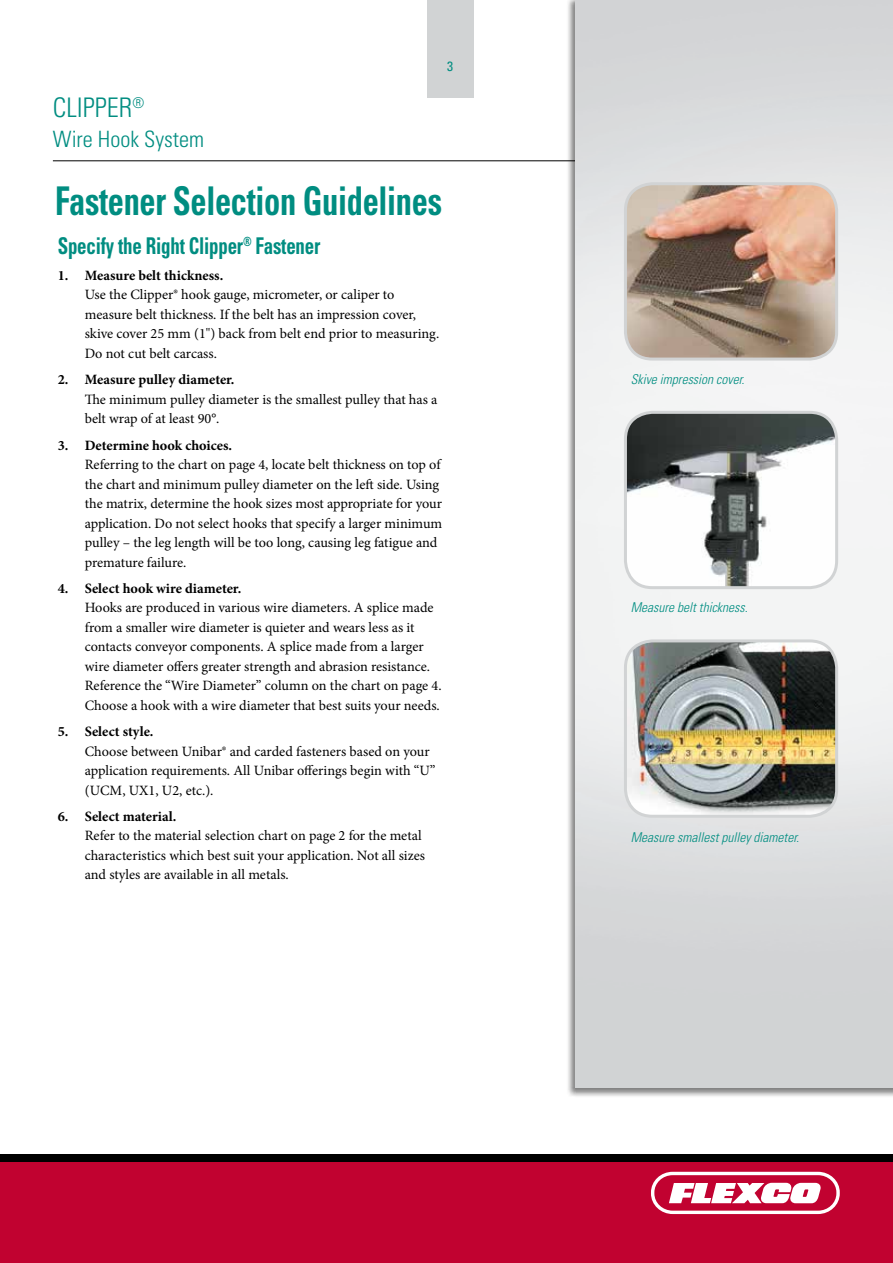
<style>
.page{position:relative;width:893px;height:1263px;background:#fff}
.page>*{position:absolute;margin:0;border:0;box-sizing:border-box;transform-origin:0 0}
.t1{font:700 condensed 39.6px "Univers LT Std";letter-spacing:-.01em;color:#008d81;scale:.82 1}
.t2{font:300 condensed 27px "Univers LT Std";color:#008d81}
.t3{font:700 condensed 23.1px "Univers LT Std";letter-spacing:-.01em;color:#008d81;scale:.82 1}
.t4{font:300 condensed 22.5px "Univers LT Std";color:#008d81}
.t5{font:14.25px/19.5px "Minion Pro";color:#000}
.t6{font:700 14.25px "Minion Pro";color:#000}
.t7{font:italic 300 condensed 13.5px "Univers LT Std";color:#008d81}
.t8{font:condensed 13.5px "Univers LT Std";color:#008d81}
</style>
<div class="page">
<div style="left:0;top:1162px;width:893px;height:101px;background:#c10230"></div>
<div style="left:0;top:1155px;width:893px;height:7px;background:#000"></div>
<hr style="left:53px;top:160px;width:781px;height:1px;background:#000">
<div style="left:427px;top:0;width:46px;height:98px;background:#d1d3d4"></div>
<svg style="left:651px;top:1172px;width:189px;height:42px"></svg>
<div style="left:566px;top:0;width:327px;height:1098px;background:#000;opacity:.5"></div>
<img style="left:576px;top:0;width:317px;height:1088px">
<img style="left:625px;top:184px;width:212px;height:175px">
<div style="left:624px;top:182px;width:214px;height:179px;border:3px solid #d1d3d4;border-radius:27px"></div>
<img style="left:625px;top:412px;width:212px;height:176px">
<div style="left:624px;top:411px;width:214px;height:178px;border:3px solid #d1d3d4;border-radius:27px"></div>
<img style="left:625px;top:641px;width:212px;height:175px">
<div style="left:624px;top:639px;width:214px;height:179px;border:3px solid #d1d3d4;border-radius:27px"></div>
<p class="t8" style="left:447px;top:57px;width:7px">3</p>
<h2 class="t2" style="left:53px;top:92px;width:93px">CLIPPER<sup>®</sup></h2>
<h3 class="t4" style="left:53px;top:126px;width:153px">Wire Hook System</h3>
<h1 class="t1" style="left:55px;top:176px;width:473px">Fastener Selection Guidelines</h1>
<h3 class="t3" style="left:58px;top:231px;width:322px">Specify the Right Clipper<sup>®</sup> Fastener</h3>
<p class="t6" style="left:58px;top:265px;width:167px">1. Measure belt thickness.</p>
<p class="t5" style="left:85px;top:285px;width:356px">Use the Clipper® hook gauge, micrometer, or caliper to measure belt thickness. If the belt has an impression cover, skive cover 25 mm (1") back from belt end prior to measuring.<br>Do not cut belt carcass.</p>
<p class="t6" style="left:58px;top:370px;width:178px">2. Measure pulley diameter.</p>
<p class="t5" style="left:85px;top:389px;width:354px">The minimum pulley diameter is the smallest pulley that has a belt wrap of at least 90°.</p>
<p class="t6" style="left:58px;top:435px;width:176px">3. Determine hook choices.</p>
<p class="t5" style="left:85px;top:455px;width:359px">Referring to the chart on page 4, locate belt thickness on top of the chart and minimum pulley diameter on the left side. Using the matrix, determine the hook sizes most appropriate for your application. Do not select hooks that specify a larger minimum pulley – the leg length will be too long, causing leg fatigue and premature failure.</p>
<p class="t6" style="left:58px;top:578px;width:185px">4. Select hook wire diameter.</p>
<p class="t5" style="left:85px;top:598px;width:358px">Hooks are produced in various wire diameters. A splice made from a smaller wire diameter is quieter and wears less as it contacts conveyor components. A splice made from a larger wire diameter offers greater strength and abrasion resistance.<br>Reference the “Wire Diameter” column on the chart on page 4.<br>Choose a hook with a wire diameter that best suits your needs.</p>
<p class="t6" style="left:58px;top:721px;width:97px">5. Select style.</p>
<p class="t5" style="left:85px;top:741px;width:352px">Choose between Unibar® and carded fasteners based on your application requirements. All Unibar offerings begin with “U” (UCM, UX1, U2, etc.).</p>
<p class="t6" style="left:58px;top:806px;width:120px">6. Select material.</p>
<p class="t5" style="left:85px;top:826px;width:342px">Refer to the material selection chart on page 2 for the metal characteristics which best suit your application. Not all sizes and styles are available in all metals.</p>
<p class="t7" style="left:631px;top:371px;width:115px">Skive impression cover.</p>
<p class="t7" style="left:631px;top:599px;width:118px">Measure belt thickness.</p>
<p class="t7" style="left:631px;top:830px;width:170px">Measure smallest pulley diameter.</p>
</div>
